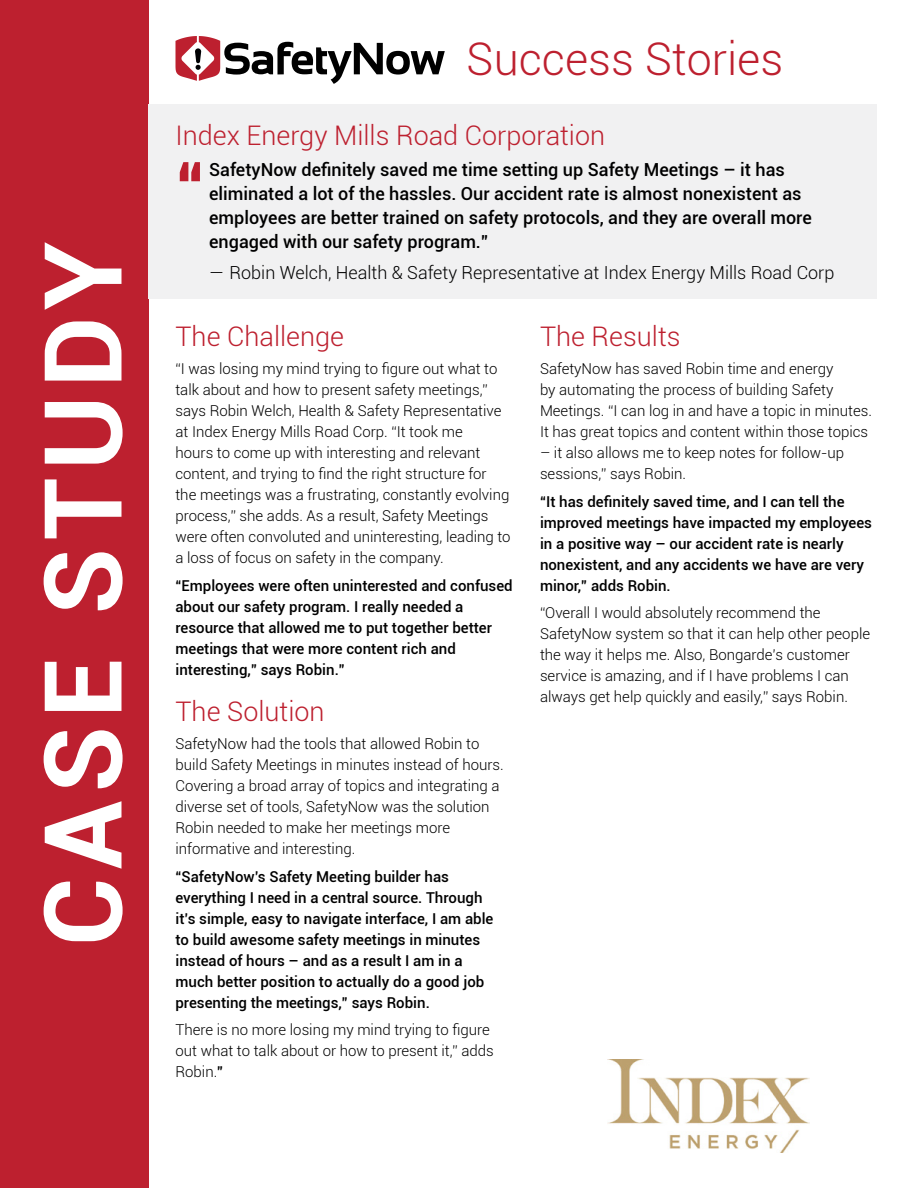
<style>
.page{position:relative;width:918px;height:1188px;background:#fff}
.page>*{position:absolute;margin:0;border:0;box-sizing:border-box;transform-origin:0 0}
.t1{font:700 108px "Roboto";letter-spacing:.075em;color:#fff}
.t2{font:700 72px "Roboto";color:#bd202f}
.t3{font:300 45px "Roboto";color:#bd202f}
.t4{font:300 27px "Roboto";color:#bd202f}
.t5{font:500 18px/24px "Roboto";color:#000}
.t6{font:300 18px "Roboto";color:#000}
.t7{font:300 15px/21px "Roboto";color:#000}
.t8{font:500 15px/21px "Roboto";color:#000}
.s1{font-weight:500}
</style>
<div class="page">
<div style="left:0;top:0;width:148px;height:1188px;background:#bd202f"></div>
<svg style="left:176px;top:36px;width:269px;height:48px"></svg>
<div style="left:148px;top:105px;width:730px;height:194px;background:#f1f1f2"></div>
<img style="left:608px;top:1059px;width:202px;height:93px">
<h1 class="t1" style="left:7px;top:946px;width:706px;rotate:-90deg">CASE STUDY</h1>
<h3 class="t3" style="left:466px;top:28px;width:318px">Success Stories</h3>
<h3 class="t4" style="left:176px;top:117px;width:431px">Index Energy Mills Road Corporation</h3>
<h2 class="t2" style="left:176px;top:137px;width:32px">“</h2>
<p class="t5" style="left:209px;top:157px;width:604px">SafetyNow definitely saved me time setting up Safety Meetings – it has eliminated a lot of the hassles. Our accident rate is almost nonexistent as employees are better trained on safety protocols, and they are overall more engaged with our safety program.”</p>
<p class="t6" style="left:209px;top:260px;width:627px">— Robin Welch, Health &amp; Safety Representative at Index Energy Mills Road Corp</p>
<h3 class="t4" style="left:176px;top:318px;width:170px">The Challenge</h3>
<p class="t7" style="left:176px;top:358px;width:337px">“I was losing my mind trying to figure out what to talk about and how to present safety meetings,” says Robin Welch, Health &amp; Safety Representative at Index Energy Mills Road Corp. “It took me<br>hours to come up with interesting and relevant content, and trying to find the right structure for the meetings was a frustrating, constantly evolving process,” she adds. As a result, Safety Meetings were often convoluted and uninteresting, leading to a loss of focus on safety in the company.</p>
<p class="t8" style="left:176px;top:574px;width:339px">“Employees were often uninterested and confused about our safety program. I really needed a resource that allowed me to put together better meetings that were more content rich and interesting,” says Robin.”</p>
<h3 class="t4" style="left:176px;top:693px;width:151px">The Solution</h3>
<p class="t7" style="left:176px;top:733px;width:330px">SafetyNow had the tools that allowed Robin to build Safety Meetings in minutes instead of hours.<br>Covering a broad array of topics and integrating a diverse set of tools, SafetyNow was the solution Robin needed to make her meetings more informative and interesting.</p>
<p class="t8" style="left:176px;top:865px;width:319px">“SafetyNow’s Safety Meeting builder has everything I need in a central source. Through it’s simple, easy to navigate interface, I am able to build awesome safety meetings in minutes instead of hours – and as a result I am in a much better position to actually do a good job presenting the meetings,” says Robin.</p>
<p class="t7" style="left:176px;top:1019px;width:320px">There is no more losing my mind trying to figure out what to talk about or how to present it,” adds<br>Robin.<span class="s1">”</span></p>
<h3 class="t4" style="left:540px;top:318px;width:142px">The Results</h3>
<p class="t7" style="left:540px;top:358px;width:334px">SafetyNow has saved Robin time and energy<br>by automating the process of building Safety Meetings. “I can log in and have a topic in minutes.<br>It has great topics and content within those topics</p>
<p class="t7" style="left:540px;top:442px;width:306px">– it also allows me to keep notes for follow-up sessions,” says Robin.</p>
<p class="t8" style="left:540px;top:490px;width:334px">“It has definitely saved time, and I can tell the improved meetings have impacted my employees in a positive way – our accident rate is nearly nonexistent, and any accidents we have are very minor,” adds Robin.</p>
<p class="t7" style="left:540px;top:602px;width:332px">“Overall I would absolutely recommend the SafetyNow system so that it can help other people the way it helps me. Also, Bongarde’s customer service is amazing, and if I have problems I can always get help quickly and easily,” says Robin.</p>
</div>
